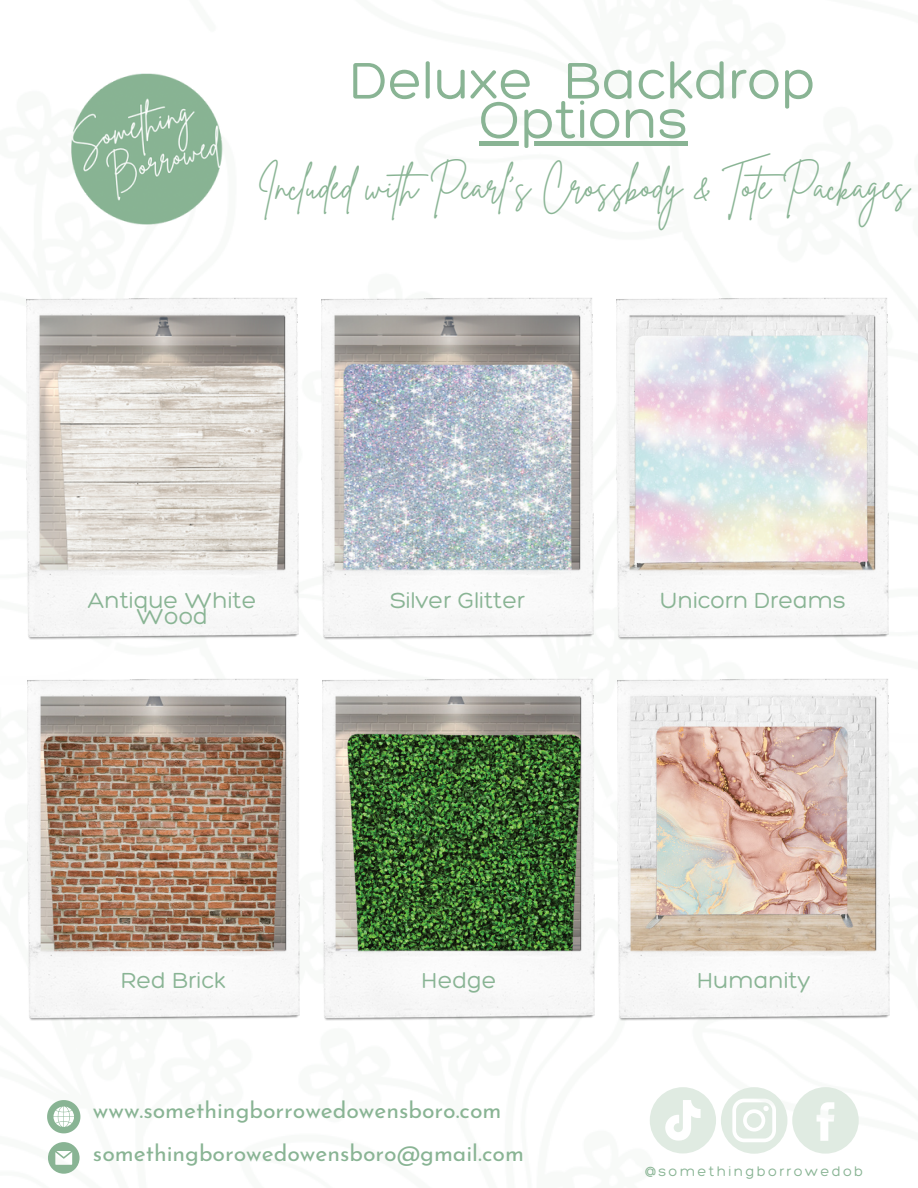
<style>
.page{position:relative;width:918px;height:1188px;background:#fff}
.page>*{position:absolute;margin:0;border:0;box-sizing:border-box;transform-origin:0 0}
.t1{font:300 55.8px/39.3px "Hero";color:#89b494;text-align:center}
.t2{font:37.35px "Brittany Signature";color:#89b494}
.t3{font:300 23.7px/16.6px "Hero";color:#89b494;text-align:center}
.t4{font:22.95px "Josefin Sans";color:#89b494}
.t5{font:300 14.55px "Hero";letter-spacing:.16em;color:#89b494}
</style>
<div class="page">
<svg style="left:47px;top:1100px;width:33px;height:33px"></svg>
<svg style="left:48px;top:1142px;width:31px;height:32px"></svg>
<svg style="left:650px;top:1087px;width:209px;height:67px"></svg>
<img style="left:71px;top:73px;width:152px;height:152px">
<div style="left:479px;top:141px;width:209px;height:5px;background:#89b494"></div>
<img style="left:321px;top:298px;width:272px;height:342px">
<img style="left:27px;top:298px;width:271px;height:342px">
<img style="left:617px;top:298px;width:271px;height:342px">
<img style="left:323px;top:679px;width:271px;height:342px">
<img style="left:28px;top:679px;width:272px;height:342px">
<img style="left:618px;top:679px;width:271px;height:342px">
<p class="t1" style="left:351px;top:59px;width:466px">Deluxe Backdrop<br>Options</p>
<p class="t2" style="left:257px;top:161px;width:654px">Included with Pearl's Crossbody &amp; Tote Packages</p>
<p class="t3" style="left:88px;top:591px;width:170px">Antique White<br>Wood</p>
<p class="t3" style="left:391px;top:591px;width:136px">Silver Glitter</p>
<p class="t3" style="left:660px;top:591px;width:187px">Unicorn Dreams</p>
<p class="t3" style="left:121px;top:972px;width:106px">Red Brick</p>
<p class="t3" style="left:422px;top:972px;width:76px">Hedge</p>
<p class="t3" style="left:697px;top:972px;width:115px">Humanity</p>
<p class="t4" style="left:93px;top:1101px;width:410px">www.somethingborrowedowensboro.com</p>
<p class="t4" style="left:93px;top:1144px;width:432px">somethingborowedowensboro@gmail.com</p>
<p class="t5" style="left:645px;top:1162px;width:220px">@somethingborrowedob</p>
</div>
